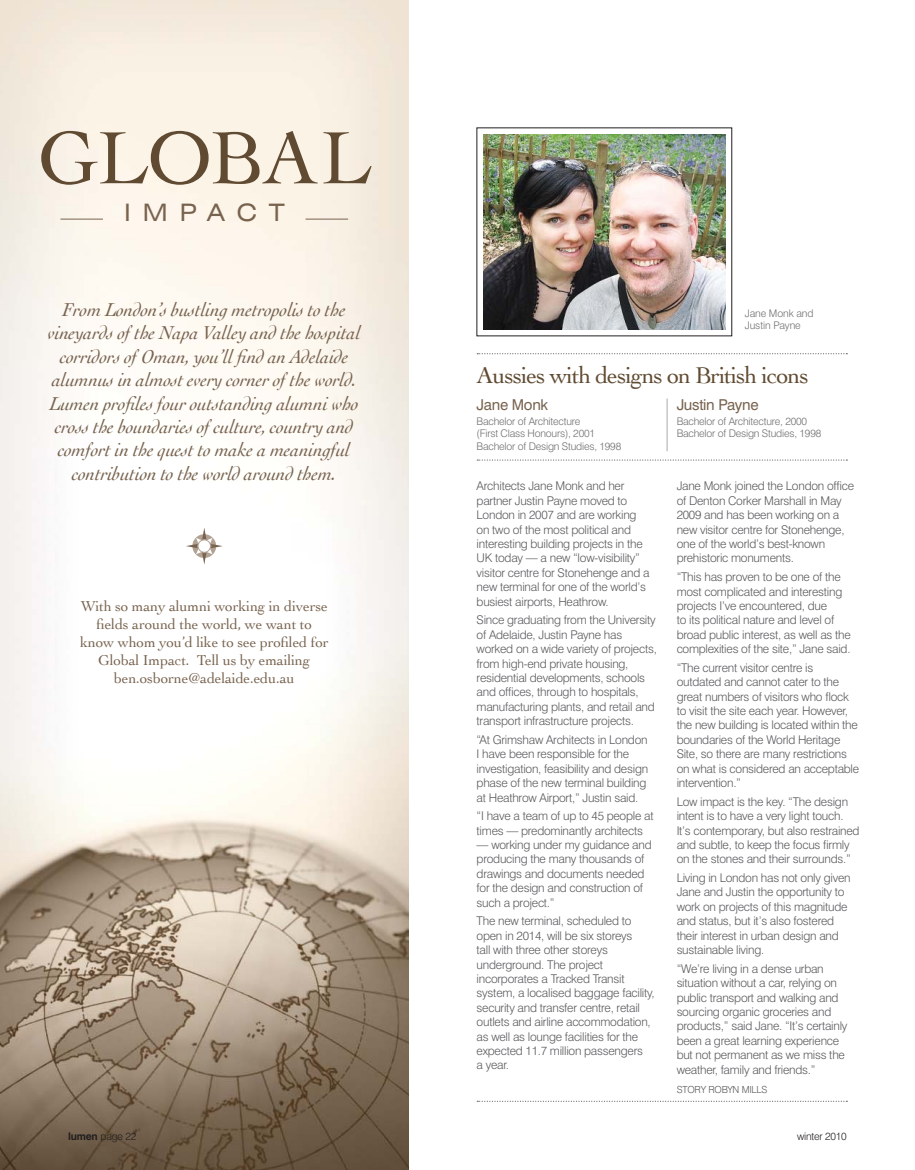
<style>
.page{position:relative;width:915px;height:1170px;background:#fff}
.page>*{position:absolute;margin:0;border:0;box-sizing:border-box;transform-origin:0 0}
.t1{font:78px "Cochin";letter-spacing:-.01em;color:#604b32}
.t2{font:24px "Cochin";letter-spacing:-.04em;color:#604b32}
.t3{font:expanded 24px "Swiss 721 BT";letter-spacing:.5em;color:#78634f}
.t4{font:italic 19.5px/23.4px "Cochin";letter-spacing:-.01em;color:#78634f;text-align:center}
.t5{font:15px/18px "Cochin";letter-spacing:-.01em;color:#78634f;text-align:center}
.t6{font:15px "Swiss 721 BT";letter-spacing:-.02em;color:#78634f}
.t7{font:300 12px/14.4px "Swiss 721 BT";letter-spacing:-.02em;color:#58595b}
.t8{font:300 10.5px/12.6px "Swiss 721 BT";letter-spacing:-.02em;color:#6d6e70}
.t9{font:300 10.5px "Swiss 721 BT";letter-spacing:-.02em;color:#231f20}
.t10{font:300 9.75px "Swiss 721 BT";letter-spacing:-.02em;color:#58595b}
.s1{font-weight:700}
</style>
<div class="page">
<img style="left:0;top:0;width:408px;height:1169px">
<img style="left:483px;top:134px;width:242px;height:196px">
<hr style="left:60px;top:219px;width:43px;height:1px;background:#78634f">
<hr style="left:305px;top:219px;width:43px;height:1px;background:#78634f">
<svg style="left:477px;top:353px;width:370px;height:1px"></svg>
<svg style="left:477px;top:459px;width:370px;height:1px"></svg>
<svg style="left:477px;top:1100px;width:370px;height:1px"></svg>
<svg style="left:186px;top:527px;width:37px;height:37px"></svg>
<hr style="left:666px;top:398px;width:1px;height:53px;background:#a7a9ac">
<h1 class="t1" style="left:37px;top:113px;width:335px">GLOBAL</h1>
<h2 class="t3" style="left:124px;top:200px;width:162px">IMPACT</h2>
<p class="t4" style="left:48px;top:298px;width:314px">From London’s bustling metropolis to the vineyards of the Napa Valley and the hospital corridors of Oman, you’ll find an Adelaide alumnus in almost every corner of the world.<br>Lumen profiles four outstanding alumni who cross the boundaries of culture, country and comfort in the quest to make a meaningful contribution to the world around them.</p>
<p class="t5" style="left:80px;top:596px;width:250px">With so many alumni working in diverse fields around the world, we want to know whom you’d like to see profiled for Global Impact. Tell us by emailing ben.osborne@adelaide.edu.au</p>
<p class="t8" style="left:744px;top:308px;width:70px;line-height:12px">Jane Monk and<br>Justin Payne</p>
<h2 class="t2" style="left:476px;top:361px;width:333px">Aussies with designs on British icons</h2>
<p class="t6" style="left:476px;top:397px;width:73px">Jane Monk</p>
<p class="t8" style="left:476px;top:415px;width:146px">Bachelor of Architecture<br>(First Class Honours), 2001<br>Bachelor of Design Studies, 1998</p>
<p class="t7" style="left:476px;top:479px;width:174px">Architects Jane Monk and her partner Justin Payne moved to<br>London in 2007 and are working on two of the most political and interesting building projects in the<br>UK today — a new “low-visibility” visitor centre for Stonehenge and a new terminal for one of the world’s busiest airports, Heathrow.</p>
<p class="t7" style="left:476px;top:613px;width:182px">Since graduating from the University of Adelaide, Justin Payne has worked on a wide variety of projects, from high-end private housing, residential developments, schools and offices, through to hospitals, manufacturing plants, and retail and transport infrastructure projects.</p>
<p class="t7" style="left:476px;top:733px;width:173px">“At Grimshaw Architects in London I have been responsible for the investigation, feasibility and design phase of the new terminal building at Heathrow Airport,” Justin said.</p>
<p class="t7" style="left:476px;top:809px;width:178px">“I have a team of up to 45 people at times — predominantly architects</p>
<p class="t7" style="left:476px;top:838px;width:176px">— working under my guidance and producing the many thousands of drawings and documents needed for the design and construction of such a project.”</p>
<p class="t7" style="left:476px;top:914px;width:180px">The new terminal, scheduled to open in 2014, will be six storeys<br>tall with three other storeys underground. The project incorporates a Tracked Transit system, a localised baggage facility, security and transfer centre, retail outlets and airline accommodation, as well as lounge facilities for the expected 11.7 million passengers<br>a year.</p>
<p class="t6" style="left:676px;top:397px;width:83px">Justin Payne</p>
<p class="t8" style="left:676px;top:415px;width:146px">Bachelor of Architecture, 2000<br>Bachelor of Design Studies, 1998</p>
<p class="t7" style="left:676px;top:479px;width:179px">Jane Monk joined the London office of Denton Corker Marshall in May<br>2009 and has been working on a new visitor centre for Stonehenge, one of the world’s best-known prehistoric monuments.</p>
<p class="t7" style="left:676px;top:570px;width:176px">“This has proven to be one of the most complicated and interesting projects I’ve encountered, due<br>to its political nature and level of broad public interest, as well as the complexities of the site,” Jane said.</p>
<p class="t7" style="left:676px;top:661px;width:184px">“The current visitor centre is outdated and cannot cater to the great numbers of visitors who flock to visit the site each year. However, the new building is located within the boundaries of the World Heritage<br>Site, so there are many restrictions on what is considered an acceptable intervention.”</p>
<p class="t7" style="left:676px;top:794px;width:184px">Low impact is the key. “The design intent is to have a very light touch.<br>It’s contemporary, but also restrained and subtle, to keep the focus firmly on the stones and their surrounds.”</p>
<p class="t7" style="left:676px;top:871px;width:175px">Living in London has not only given<br>Jane and Justin the opportunity to work on projects of this magnitude and status, but it’s also fostered their interest in urban design and sustainable living.</p>
<p class="t7" style="left:676px;top:961px;width:172px">“We’re living in a dense urban situation without a car, relying on public transport and walking and sourcing organic groceries and products,” said Jane. “It’s certainly been a great learning experience but not permanent as we miss the weather, family and friends.”</p>
<p class="t10" style="left:676px;top:1084px;width:92px">STORY ROBYN MILLS</p>
<p class="t9" style="left:68px;top:1131px;width:70px"><span class="s1">lumen</span> page 22</p>
<p class="t9" style="left:796px;top:1131px;width:51px">winter 2010</p>
</div>
